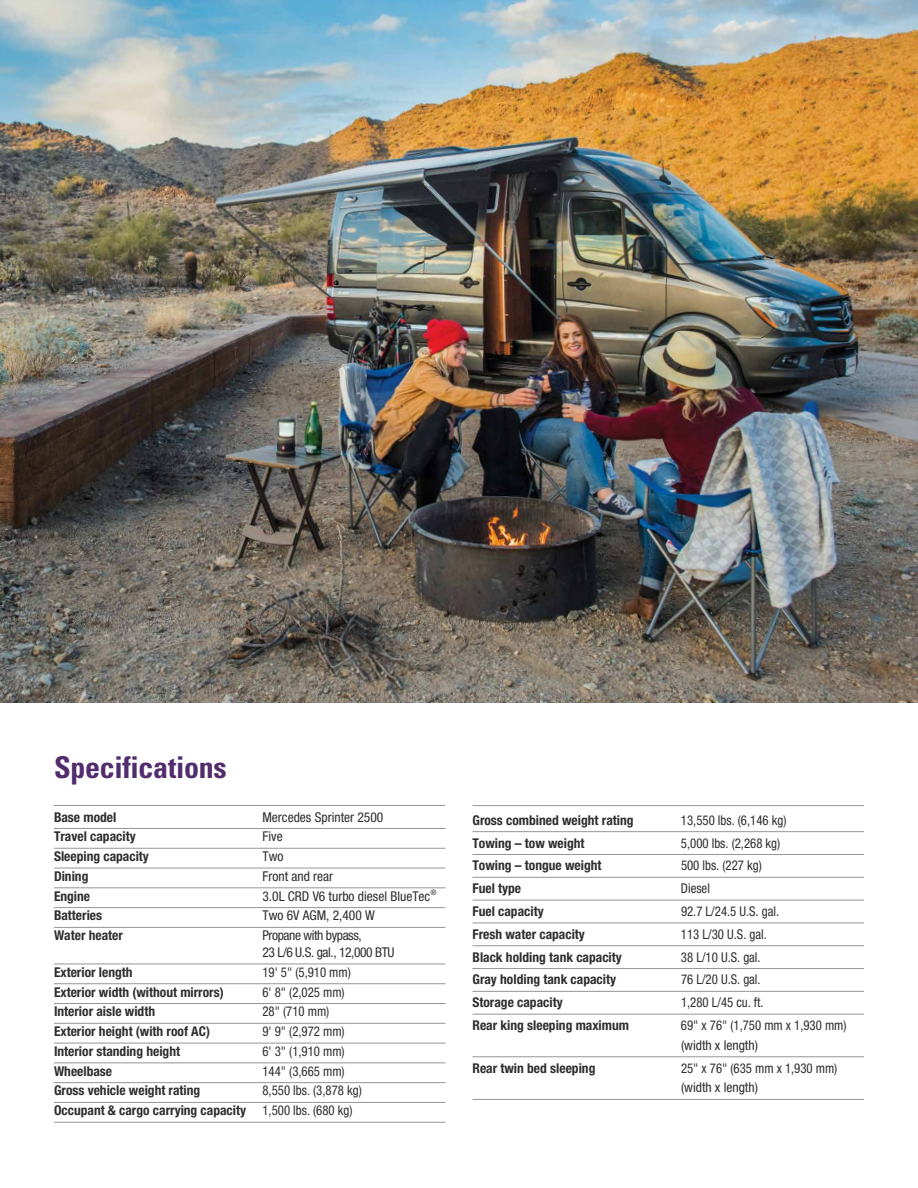
<style>
.page{position:relative;width:918px;height:1188px;background:#fff}
.page>*{position:absolute;margin:0;border:0;box-sizing:border-box;transform-origin:0 0}
.t1{font:700 condensed 30px "Univers LT Std";letter-spacing:-.01em;color:#522d6d}
.t2{font:700 condensed 13.5px "Helvetica Neue";color:#2e2e2f}
.t3{font:condensed 13.5px/19.8px "Helvetica Neue";color:#2e2e2f;scale:.95 1}
.t4{font:condensed 13.5px "Helvetica Neue";color:#2e2e2f}
.t5{font:condensed 13.5px/16.8px "Helvetica Neue";letter-spacing:-.03em;color:#2e2e2f}
.s1{font-weight:700}
</style>
<div class="page">
<img style="left:0;top:0;width:918px;height:702px">
<hr style="left:54px;top:805px;width:392px;height:1px;background:#939598">
<hr style="left:54px;top:828px;width:392px;height:1px;background:#939598">
<hr style="left:54px;top:848px;width:392px;height:1px;background:#939598">
<hr style="left:54px;top:868px;width:392px;height:1px;background:#939598">
<hr style="left:54px;top:888px;width:392px;height:1px;background:#939598">
<hr style="left:54px;top:907px;width:392px;height:1px;background:#939598">
<hr style="left:54px;top:927px;width:392px;height:1px;background:#939598">
<hr style="left:54px;top:964px;width:392px;height:1px;background:#939598">
<hr style="left:54px;top:983px;width:392px;height:1px;background:#939598">
<hr style="left:54px;top:1003px;width:392px;height:1px;background:#939598">
<hr style="left:54px;top:1023px;width:392px;height:1px;background:#939598">
<hr style="left:54px;top:1043px;width:392px;height:1px;background:#939598">
<hr style="left:54px;top:1063px;width:392px;height:1px;background:#939598">
<hr style="left:54px;top:1082px;width:392px;height:1px;background:#939598">
<hr style="left:54px;top:1102px;width:392px;height:1px;background:#939598">
<hr style="left:54px;top:1122px;width:392px;height:1px;background:#939598">
<hr style="left:472px;top:805px;width:392px;height:1px;background:#939598">
<hr style="left:472px;top:831px;width:392px;height:1px;background:#939598">
<hr style="left:472px;top:854px;width:392px;height:1px;background:#939598">
<hr style="left:472px;top:877px;width:392px;height:1px;background:#939598">
<hr style="left:472px;top:900px;width:392px;height:1px;background:#939598">
<hr style="left:472px;top:923px;width:392px;height:1px;background:#939598">
<hr style="left:472px;top:945px;width:392px;height:1px;background:#939598">
<hr style="left:472px;top:968px;width:392px;height:1px;background:#939598">
<hr style="left:472px;top:991px;width:392px;height:1px;background:#939598">
<hr style="left:472px;top:1014px;width:392px;height:1px;background:#939598">
<hr style="left:472px;top:1057px;width:392px;height:1px;background:#939598">
<hr style="left:472px;top:1099px;width:392px;height:1px;background:#939598">
<h1 class="t1" style="left:54px;top:749px;width:174px">Specifications</h1>
<p class="t2" style="left:54px;top:809px;width:64px">Base model</p>
<p class="t4" style="left:262px;top:809px;width:122px">Mercedes Sprinter 2500</p>
<p class="t2" style="left:54px;top:828px;width:83px">Travel capacity</p>
<p class="t4" style="left:262px;top:829px;width:22px">Five</p>
<p class="t2" style="left:54px;top:848px;width:96px">Sleeping capacity</p>
<p class="t4" style="left:262px;top:849px;width:22px">Two</p>
<p class="t2" style="left:54px;top:868px;width:36px">Dining</p>
<p class="t4" style="left:262px;top:868px;width:72px">Front and rear</p>
<p class="t2" style="left:54px;top:888px;width:38px">Engine</p>
<p class="t4" style="left:262px;top:888px;width:175px">3.0L CRD V6 turbo diesel BlueTec<sup>®</sup></p>
<p class="t2" style="left:54px;top:907px;width:50px">Batteries</p>
<p class="t4" style="left:262px;top:908px;width:114px">Two 6V AGM, 2,400 W</p>
<p class="t2" style="left:54px;top:927px;width:70px">Water heater</p>
<p class="t5" style="left:262px;top:927px;width:134px">Propane with bypass,<br>23 L/6 U.S. gal., 12,000 BTU</p>
<p class="t2" style="left:54px;top:964px;width:80px">Exterior length</p>
<p class="t3" style="left:263px;top:962px;width:95px">19' 5" (5,910 mm)</p>
<p class="t2" style="left:54px;top:984px;width:171px">Exterior width (without mirrors)</p>
<p class="t3" style="left:263px;top:982px;width:88px">6' 8" (2,025 mm)</p>
<p class="t2" style="left:54px;top:1003px;width:103px">Interior aisle width</p>
<p class="t3" style="left:262px;top:1002px;width:72px">28" (710 mm)</p>
<p class="t2" style="left:54px;top:1023px;width:158px">Exterior height (with roof AC)</p>
<p class="t3" style="left:262px;top:1021px;width:88px">9' 9" (2,972 mm)</p>
<p class="t2" style="left:54px;top:1043px;width:128px">Interior standing height</p>
<p class="t3" style="left:263px;top:1041px;width:88px">6' 3" (1,910 mm)</p>
<p class="t2" style="left:54px;top:1063px;width:60px">Wheelbase</p>
<p class="t3" style="left:262px;top:1061px;width:88px">144" (3,665 mm)</p>
<p class="t2" style="left:54px;top:1083px;width:148px">Gross vehicle weight rating</p>
<p class="t3" style="left:54px;top:1081px;width:326px;text-indent:209px">8,550 lbs. (3,878 kg)<br><span class="s1">Occupant &amp; cargo carrying capacity</span> 1,500 lbs. (680 kg)</p>
<p class="t2" style="left:472px;top:812px;width:163px">Gross combined weight rating</p>
<p class="t3" style="left:681px;top:810px;width:113px">13,550 lbs. (6,146 kg)</p>
<p class="t2" style="left:472px;top:835px;width:114px">Towing – tow weight</p>
<p class="t3" style="left:681px;top:833px;width:106px">5,000 lbs. (2,268 kg)</p>
<p class="t2" style="left:472px;top:857px;width:131px">Towing – tongue weight</p>
<p class="t3" style="left:681px;top:856px;width:87px">500 lbs. (227 kg)</p>
<p class="t2" style="left:472px;top:880px;width:50px">Fuel type</p>
<p class="t3" style="left:681px;top:878px;width:32px">Diesel</p>
<p class="t2" style="left:472px;top:903px;width:73px">Fuel capacity</p>
<p class="t3" style="left:681px;top:901px;width:105px">92.7 L/24.5 U.S. gal.</p>
<p class="t2" style="left:472px;top:926px;width:114px">Fresh water capacity</p>
<p class="t3" style="left:681px;top:924px;width:92px">113 L/30 U.S. gal.</p>
<p class="t2" style="left:472px;top:949px;width:151px">Black holding tank capacity</p>
<p class="t3" style="left:681px;top:947px;width:85px">38 L/10 U.S. gal.</p>
<p class="t2" style="left:472px;top:971px;width:145px">Gray holding tank capacity</p>
<p class="t3" style="left:681px;top:970px;width:85px">76 L/20 U.S. gal.</p>
<p class="t2" style="left:472px;top:994px;width:92px">Storage capacity</p>
<p class="t3" style="left:681px;top:992px;width:89px">1,280 L/45 cu. ft.</p>
<p class="t2" style="left:472px;top:1017px;width:158px">Rear king sleeping maximum</p>
<p class="t3" style="left:681px;top:1015px;width:176px">69" x 76" (1,750 mm x 1,930 mm) (width x length)</p>
<p class="t2" style="left:473px;top:1060px;width:124px">Rear twin bed sleeping</p>
<p class="t3" style="left:681px;top:1058px;width:166px">25" x 76" (635 mm x 1,930 mm) (width x length)</p>
</div>
